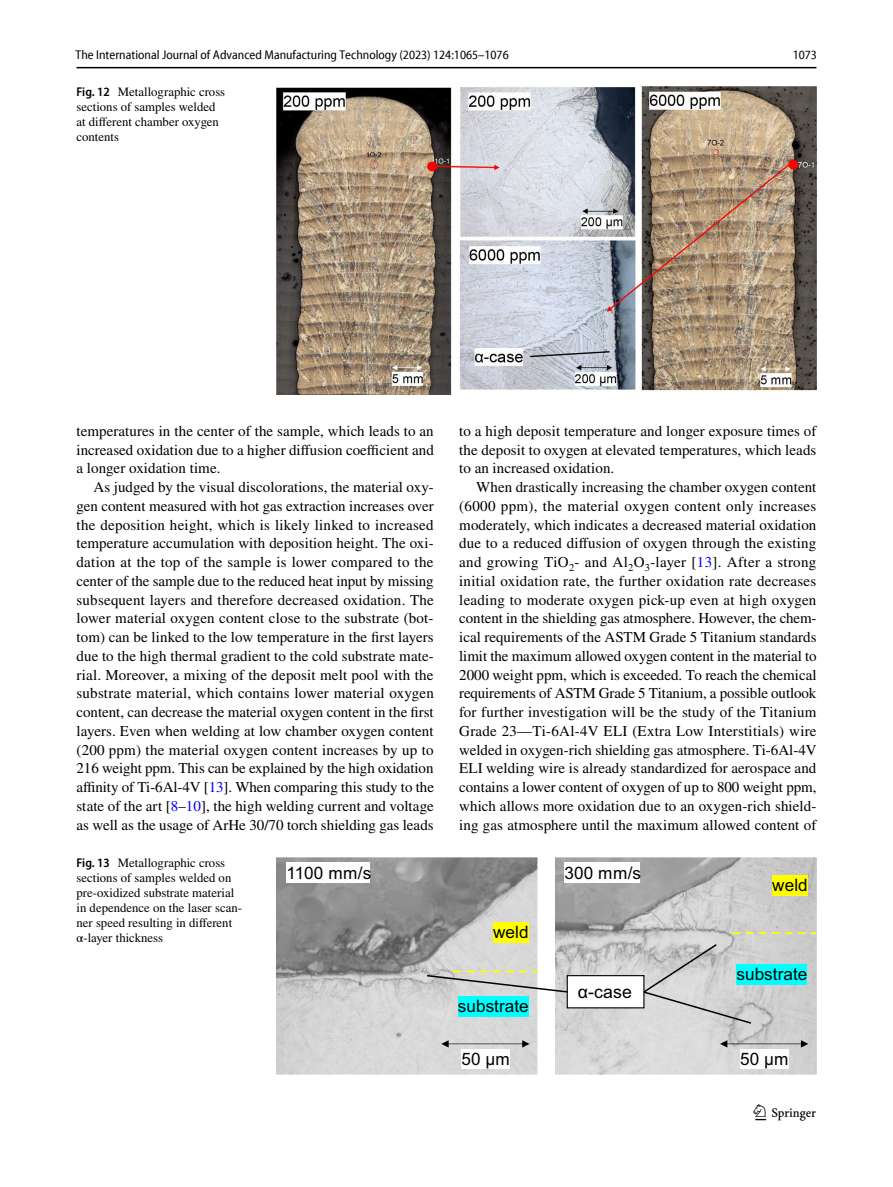
<style>
.page{position:relative;width:893px;height:1187px;background:#fff}
.page>*{position:absolute;margin:0;border:0;box-sizing:border-box;transform-origin:0 0}
.t1{font:22.5px "Springnew Regular 3";color:#000}
.t2{font:17.7px "Arial MT9";color:#000}
.t3{font:17.1px "Arial MT9";letter-spacing:.005em;color:#000}
.t4{font:15px/18.8px "STIX";letter-spacing:.005em;color:#000;text-align:justify}
.t5{font:12.75px/15px "STIX";color:#000}
.t6{font:semi-condensed 12.75px "Myriad Pro Unic";color:#000}
.s1{font-family:"Myriad Pro";font-weight:600;font-stretch:semi-condensed}
.s2{color:#00f}
</style>
<div class="page">
<hr style="left:77px;top:67px;width:739px;height:1px;background:#000">
<img style="left:276px;top:87px;width:540px;height:307px">
<img style="left:555px;top:857px;width:261px;height:216px">
<img style="left:276px;top:857px;width:261px;height:216px">
<svg style="left:441px;top:1040px;width:89px;height:7px"></svg>
<div style="left:462px;top:1049px;width:48px;height:19px;background:#fdfdfd"></div>
<svg style="left:720px;top:1040px;width:88px;height:7px"></svg>
<div style="left:740px;top:1049px;width:48px;height:19px;background:#fdfdfd"></div>
<div style="left:286px;top:862px;width:84px;height:21px;background:#fdfdfd"></div>
<div style="left:565px;top:862px;width:75px;height:21px;background:#fdfdfd"></div>
<svg style="left:732px;top:932px;width:84px;height:2px"></svg>
<div style="left:736px;top:964px;width:71px;height:20px;background:#0ff"></div>
<div style="left:493px;top:922px;width:35px;height:20px;background:#ff0"></div>
<div style="left:772px;top:874px;width:35px;height:21px;background:#ff0"></div>
<svg style="left:425px;top:942px;width:328px;height:82px;background:#c3d4d3"></svg>
<p class="t6" style="left:76px;top:50px;width:435px">The International Journal of Advanced Manufacturing Technology (2023) 124:1065–1076</p>
<p class="t6" style="left:793px;top:50px;width:26px">1073</p>
<p class="t5" style="left:77px;top:85px;width:150px"><span class="s1">Fig. 12</span> Metallographic cross sections of samples welded at different chamber oxygen contents</p>
<p class="t4" style="left:77px;top:422px;width:359px">temperatures in the center of the sample, which leads to an increased oxidation due to a higher diffusion coefficient and a longer oxidation time.</p>
<p class="t4" style="left:77px;top:478px;width:359px;text-indent:17px">As judged by the visual discolorations, the material oxy&shy;gen content measured with hot gas extraction increases over the deposition height, which is likely linked to increased temperature accumulation with deposition height. The oxi&shy;dation at the top of the sample is lower compared to the center of the sample due to the reduced heat input by missing subsequent layers and therefore decreased oxidation. The lower material oxygen content close to the substrate (bot&shy;tom) can be linked to the low temperature in the first layers due to the high thermal gradient to the cold substrate mate&shy;rial. Moreover, a mixing of the deposit melt pool with the substrate material, which contains lower material oxygen content, can decrease the material oxygen content in the first layers. Even when welding at low chamber oxygen content (200 ppm) the material oxygen content increases by up to 216 weight ppm. This can be explained by the high oxidation affinity of Ti-6Al-4V [<span class="s2">13</span>]. When comparing this study to the state of the art [<span class="s2">8</span>–<span class="s2">10</span>], the high welding current and voltage as well as the usage of ArHe 30/70 torch shielding gas leads</p>
<p class="t4" style="left:459px;top:422px;width:359px">to a high deposit temperature and longer exposure times of the deposit to oxygen at elevated temperatures, which leads to an increased oxidation.</p>
<p class="t4" style="left:459px;top:478px;width:359px;text-indent:17px">When drastically increasing the chamber oxygen content (6000 ppm), the material oxygen content only increases moderately, which indicates a decreased material oxidation due to a reduced diffusion of oxygen through the existing and growing TiO<sub>2</sub>- and Al<sub>2</sub>O<sub>3</sub>-layer [<span class="s2">13</span>]. After a strong initial oxidation rate, the further oxidation rate decreases leading to moderate oxygen pick-up even at high oxygen content in the shielding gas atmosphere. However, the chem&shy;ical requirements of the ASTM Grade 5 Titanium standards limit the maximum allowed oxygen content in the material to 2000 weight ppm, which is exceeded. To reach the chemical requirements of ASTM Grade 5 Titanium, a possible outlook for further investigation will be the study of the Titanium Grade 23—Ti-6Al-4V ELI (Extra Low Interstitials) wire welded in oxygen-rich shielding gas atmosphere. Ti-6Al-4V ELI welding wire is already standardized for aerospace and contains a lower content of oxygen of up to 800 weight ppm, which allows more oxidation due to an oxygen-rich shield&shy;ing gas atmosphere until the maximum allowed content of</p>
<p class="t5" style="left:77px;top:856px;width:167px"><span class="s1">Fig. 13</span> Metallographic cross sections of samples welded on pre-oxidized substrate material in dependence on the laser scan&shy;ner speed resulting in different α-layer thickness</p>
<p class="t3" style="left:286px;top:860px;width:86px">1100 mm/s</p>
<p class="t3" style="left:565px;top:860px;width:78px">300 mm/s</p>
<p class="t3" style="left:493px;top:920px;width:37px">weld</p>
<p class="t3" style="left:458px;top:994px;width:72px">substrate</p>
<p class="t2" style="left:578px;top:979px;width:56px">α-case</p>
<p class="t3" style="left:772px;top:873px;width:37px">weld</p>
<p class="t3" style="left:736px;top:962px;width:72px">substrate</p>
<p class="t3" style="left:462px;top:1047px;width:50px">50 µm</p>
<p class="t3" style="left:740px;top:1047px;width:50px">50 µm</p>
<h1 class="t1" style="left:755px;top:1104px;width:62px">1 3</h1>
</div>
